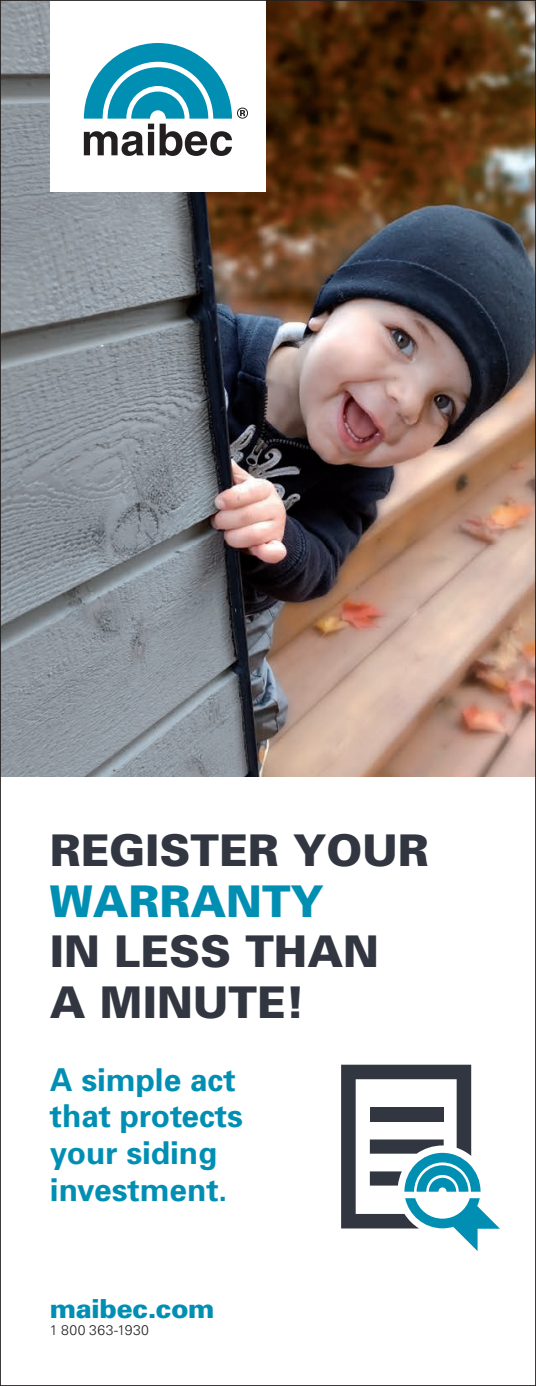
<style>
.page{position:relative;width:536px;height:1386px;background:#fff}
.page>*{position:absolute;margin:0;border:0;box-sizing:border-box;transform-origin:0 0}
.GrandTitre-Gris{font:900 43.75px/50.8px "Univers";color:#323640}
.Style_de_paragraphe{font:700 31.5px/36.8px "Univers";color:#008fb3}
.Paragraph_Style_1{font:900 26.25px "Univers";letter-spacing:-.02em;color:#008fb3}
.Paragraph_Style_1-2{font:300 14px "Univers";letter-spacing:.03em;color:#231f20}
.s1{color:#008fb3}
</style>
<div class="page">
<img style="left:3px;top:3px;width:530px;height:773px">
<div style="left:50px;top:0;width:215px;height:192px;background:#fff"></div>
<svg style="left:84px;top:43px;width:164px;height:113px"></svg>
<svg style="left:341px;top:1065px;width:159px;height:186px"></svg>
<p class="GrandTitre-Gris" style="left:50px;top:824px;width:380px">REGISTER YOUR<br><span class="s1">WARRANTY<br></span>IN LESS THAN<br>A MINUTE!</p>
<p class="Style_de_paragraphe" style="left:50px;top:1060px;width:194px">A simple act that protects your siding investment.</p>
<p class="Paragraph_Style_1" style="left:50px;top:1293px;width:166px">maibec.com</p>
<p class="Paragraph_Style_1-2" style="left:50px;top:1322px;width:100px">1 800 363-1930</p>
</div>
